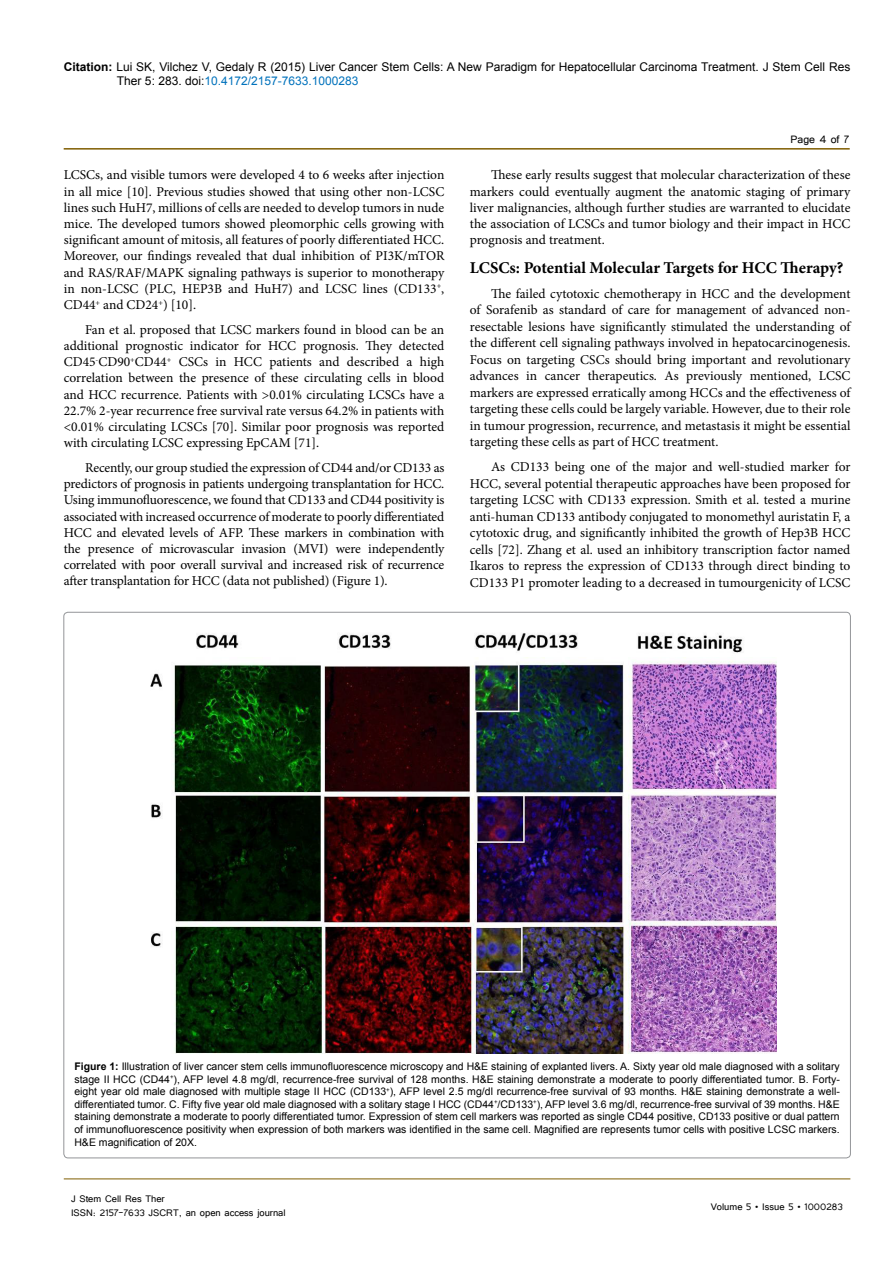
<style>
.page{position:relative;width:893px;height:1263px;background:#fff}
.page>*{position:absolute;margin:0;border:0;box-sizing:border-box;transform-origin:0 0}
.Sh{font:700 16.5px "Minion Pro";color:#000}
.No_Spacing{font:13.5px/16.2px "Minion Pro";letter-spacing:-.005em;color:#000;text-align:justify}
.t1{font:13.5px "Tunga";color:#000}
.t2{font:12px/14.4px "Arial";color:#000}
.t3{font:12px/14.4px "Tunga";color:#000}
.t4{font:10.5px/12.6px "Arial";color:#000;text-align:justify}
.s1{font-weight:700}
.s2{color:#0072bc}
</style>
<div class="page">
<hr style="left:64px;top:148px;width:786px;height:2px;background:#7f5d00">
<hr style="left:64px;top:1179px;width:786px;height:1px;background:#7f5d00">
<img style="left:150px;top:633px;width:626px;height:421px">
<p class="t2" style="left:117px;top:60px;width:735px;text-indent:-53px"><span class="s1">Citation:</span> Lui SK, Vilchez V, Gedaly R (2015) Liver Cancer Stem Cells: A New Paradigm for Hepatocellular Carcinoma Treatment. J Stem Cell Res<br>Ther 5: 283. doi:<span class="s2">10.4172/2157-7633.1000283</span></p>
<p class="No_Spacing" style="left:64px;top:167px;width:382px">LCSCs, and visible tumors were developed 4 to 6 weeks after injection in all mice [10]. Previous studies showed that using other non-LCSC lines such HuH7, millions of cells are needed to develop tumors in nude mice. The developed tumors showed pleomorphic cells growing with significant amount of mitosis, all features of poorly differentiated HCC.<br>Moreover, our findings revealed that dual inhibition of PI3K/mTOR and RAS/RAF/MAPK signaling pathways is superior to monotherapy in non-LCSC (PLC, HEP3B and HuH7) and LCSC lines (CD133<sup>+</sup>, CD44<sup>+</sup> and CD24<sup>+</sup>) [10].</p>
<p class="No_Spacing" style="left:64px;top:321px;width:382px;text-indent:21px">Fan et al. proposed that LCSC markers found in blood can be an additional prognostic indicator for HCC prognosis. They detected CD45<sup>-</sup>CD90<sup>+</sup>CD44<sup>+</sup> CSCs in HCC patients and described a high correlation between the presence of these circulating cells in blood and HCC recurrence. Patients with &gt;0.01% circulating LCSCs have a 22.7% 2-year recurrence free survival rate versus 64.2% in patients with &lt;0.01% circulating LCSCs [70]. Similar poor prognosis was reported with circulating LCSC expressing EpCAM [71].</p>
<p class="No_Spacing" style="left:64px;top:460px;width:382px;text-indent:21px">Recently, our group studied the expression of CD44 and/or CD133 as predictors of prognosis in patients undergoing transplantation for HCC.<br>Using immunofluorescence, we found that CD133 and CD44 positivity is associated with increased occurrence of moderate to poorly differentiated HCC and elevated levels of AFP. These markers in combination with the presence of microvascular invasion (MVI) were independently correlated with poor overall survival and increased risk of recurrence after transplantation for HCC (data not published) (Figure 1).</p>
<p class="t1" style="left:790px;top:131px;width:60px">Page 4 of 7</p>
<p class="No_Spacing" style="left:470px;top:167px;width:382px;text-indent:21px">These early results suggest that molecular characterization of these markers could eventually augment the anatomic staging of primary liver malignancies, although further studies are warranted to elucidate the association of LCSCs and tumor biology and their impact in HCC prognosis and treatment.</p>
<p class="Sh" style="left:470px;top:256px;width:375px">LCSCs: Potential Molecular Targets for HCC Therapy?</p>
<p class="No_Spacing" style="left:470px;top:285px;width:382px;text-indent:21px">The failed cytotoxic chemotherapy in HCC and the development of Sorafenib as standard of care for management of advanced non&shy;resectable lesions have significantly stimulated the understanding of the different cell signaling pathways involved in hepatocarcinogenesis.<br>Focus on targeting CSCs should bring important and revolutionary advances in cancer therapeutics. As previously mentioned, LCSC markers are expressed erratically among HCCs and the effectiveness of targeting these cells could be largely variable. However, due to their role in tumour progression, recurrence, and metastasis it might be essential targeting these cells as part of HCC treatment.</p>
<p class="No_Spacing" style="left:470px;top:459px;width:382px;text-indent:21px">As CD133 being one of the major and well-studied marker for HCC, several potential therapeutic approaches have been proposed for targeting LCSC with CD133 expression. Smith et al. tested a murine anti-human CD133 antibody conjugated to monomethyl auristatin F, a cytotoxic drug, and significantly inhibited the growth of Hep3B HCC cells [72]. Zhang et al. used an inhibitory transcription factor named Ikaros to repress the expression of CD133 through direct binding to CD133 P1 promoter leading to a decreased in tumourgenicity of LCSC</p>
<p class="t4" style="left:74px;top:1060px;width:767px"><span class="s1">Figure 1:</span> Illustration of liver cancer stem cells immunofluorescence microscopy and H&amp;E staining of explanted livers. A. Sixty year old male diagnosed with a solitary stage II HCC (CD44<sup>+</sup>), AFP level 4.8 mg/dl, recurrence-free survival of 128 months. H&amp;E staining demonstrate a moderate to poorly differentiated tumor. B. Forty&shy;eight year old male diagnosed with multiple stage II HCC (CD133<sup>+</sup>), AFP level 2.5 mg/dl recurrence-free survival of 93 months. H&amp;E staining demonstrate a well&shy;differentiated tumor. C. Fifty five year old male diagnosed with a solitary stage I HCC (CD44<sup>+</sup>/CD133<sup>+</sup>), AFP level 3.6 mg/dl, recurrence-free survival of 39 months. H&amp;E staining demonstrate a moderate to poorly differentiated tumor. Expression of stem cell markers was reported as single CD44 positive, CD133 positive or dual pattern of immunofluorescence positivity when expression of both markers was identified in the same cell. Magnified are represents tumor cells with positive LCSC markers.<br>H&amp;E magnification of 20X.</p>
<p class="t3" style="left:71px;top:1190px;width:216px">J Stem Cell Res Ther<br>ISSN: 2157-7633 JSCRT, an open access journal</p>
<p class="t3" style="left:711px;top:1199px;width:134px">Volume 5 • Issue 5 • 1000283</p>
</div>
